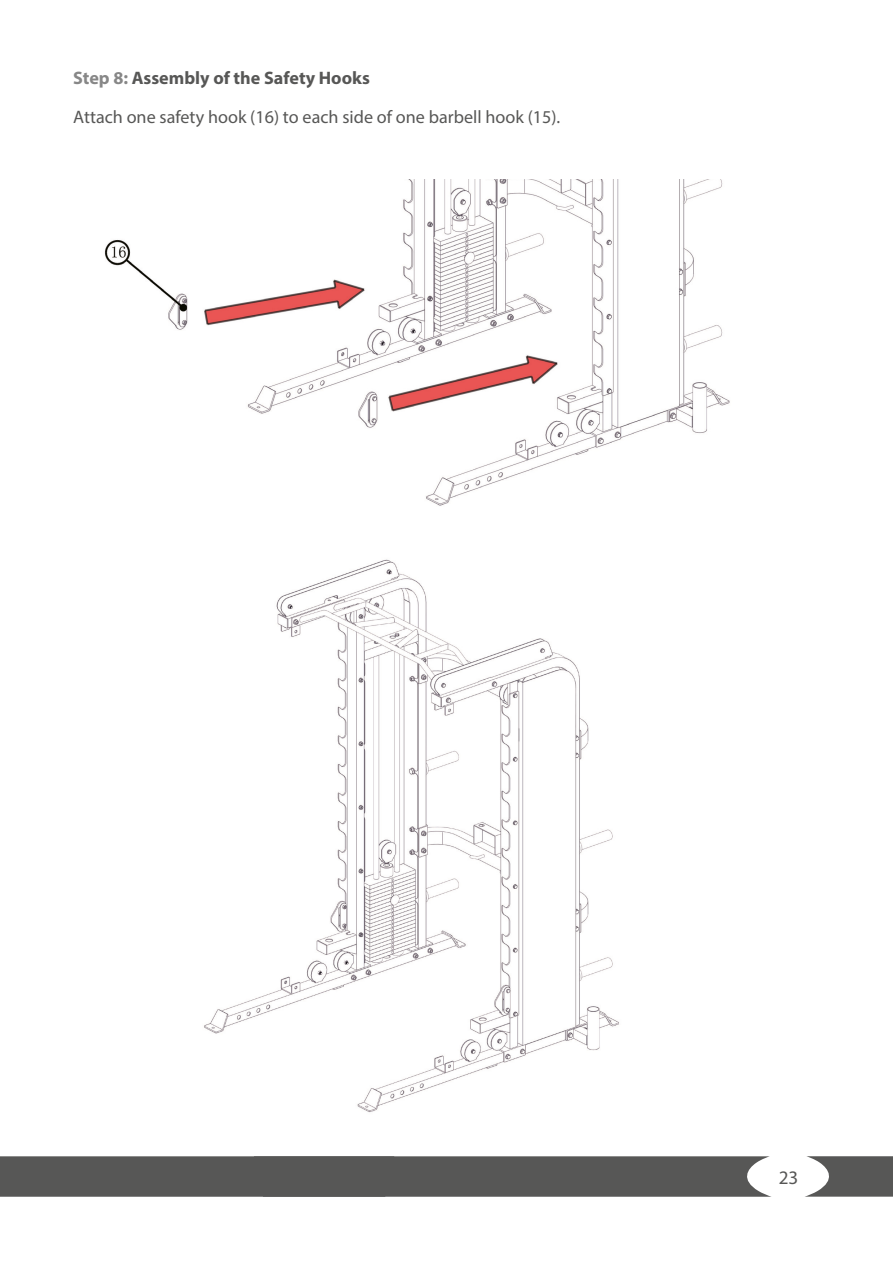
<style>
.page{position:relative;width:893px;height:1263px;background:#fff}
.page>*{position:absolute;margin:0;border:0;box-sizing:border-box;transform-origin:0 0}
.t1{font:19.2px "Myriad Pro";color:#575756}
.t2{font:18.15px "Myriad Pro";color:#575756}
.t3{font:700 18.15px "Myriad Pro";color:#575756}
.s1{color:#878787}
</style>
<div class="page">
<img style="left:104px;top:180px;width:626px;height:326px">
<img style="left:204px;top:559px;width:415px;height:554px">
<svg style="left:0;top:1156px;width:771px;height:41px"></svg>
<svg style="left:805px;top:1156px;width:88px;height:41px"></svg>
<p class="t3" style="left:73px;top:66px;width:298px"><span class="s1">Step 8:</span> Assembly of the Safety Hooks</p>
<p class="t2" style="left:73px;top:106px;width:489px">Attach one safety hook (16) to each side of one barbell hook (15).</p>
<p class="t1" style="left:779px;top:1166px;width:21px">23</p>
</div>
